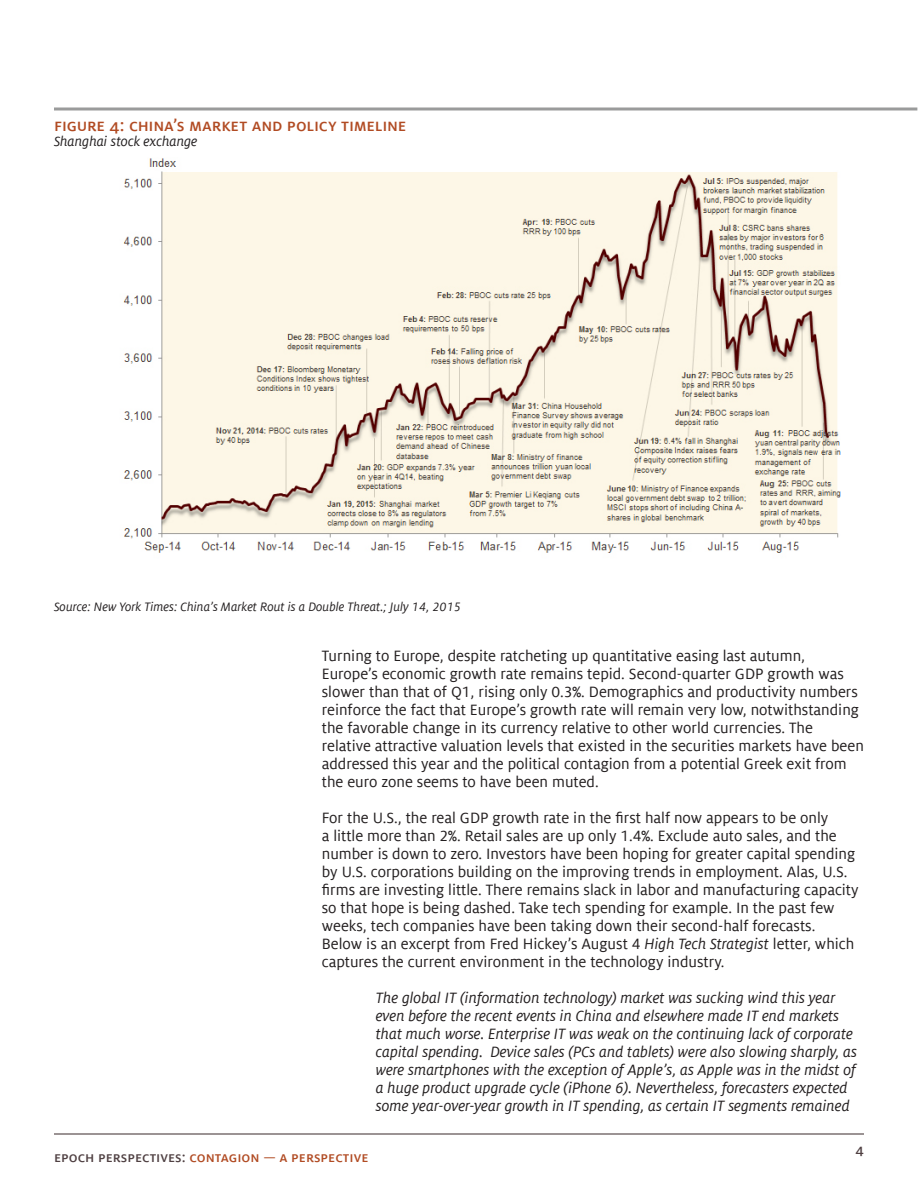
<style>
.page{position:relative;width:918px;height:1188px;background:#fff}
.page>*{position:absolute;margin:0;border:0;box-sizing:border-box;transform-origin:0 0}
.Chart_Info{font:500 18px "Milo Sc Offc Pro";letter-spacing:-.01em;color:#b14b23}
.t1{font:16.5px/18px "Milo Offc Pro";color:#231f20}
.t2{font:italic 16.5px/18px "Milo Offc Pro";color:#231f20}
.t3{font:500 15px "Milo Sc Offc Pro";color:#b14b23}
.Chart_Info-2{font:italic 15px "Milo Offc Pro";letter-spacing:-.005em;color:#231f20}
.t4{font:500 15px "Milo Sc Offc Pro";color:#4f4042}
.t5{font:italic 13.5px "Milo Offc Pro";color:#231f20}
.s1{font-style:italic}
.s2{color:#4f4042}
.s3{font-family:"Milo Offc Pro";font-weight:400}
</style>
<div class="page">
<hr style="left:54px;top:1133px;width:810px;height:2px;background:#4f4042">
<img style="left:123px;top:158px;width:718px;height:395px">
<hr style="left:54px;top:108px;width:863px;height:3px;background:#9a9b9b">
<p class="Chart_Info" style="left:54px;top:115px;width:354px">figure 4: china’s market and policy timeline</p>
<p class="Chart_Info-2" style="left:54px;top:133px;width:145px">Shanghai stock exchange</p>
<p class="t5" style="left:54px;top:599px;width:409px">Source: New York Times: China’s Market Rout is a Double Threat.; July 14, 2015</p>
<p class="t1" style="left:322px;top:647px;width:544px">Turning to Europe, despite ratcheting up quantitative easing last autumn, Europe’s economic growth rate remains tepid. Second-quarter GDP growth was slower than that of Q1, rising only 0.3%. Demographics and productivity numbers reinforce the fact that Europe’s growth rate will remain very low, notwithstanding the favorable change in its currency relative to other world currencies. The relative attractive valuation levels that existed in the securities markets have been addressed this year and the political contagion from a potential Greek exit from the euro zone seems to have been muted.</p>
<p class="t1" style="left:322px;top:809px;width:538px">For the U.S., the real GDP growth rate in the first half now appears to be only<br>a little more than 2%. Retail sales are up only 1.4%. Exclude auto sales, and the number is down to zero. Investors have been hoping for greater capital spending by U.S. corporations building on the improving trends in employment. Alas, U.S. firms are investing little. There remains slack in labor and manufacturing capacity so that hope is being dashed. Take tech spending for example. In the past few weeks, tech companies have been taking down their second-half forecasts.<br>Below is an excerpt from Fred Hickey’s August 4 <span class="s1">High Tech Strategist</span> letter, which captures the current environment in the technology industry.</p>
<p class="t2" style="left:376px;top:989px;width:483px">The global IT (information technology) market was sucking wind this year even before the recent events in China and elsewhere made IT end markets that much worse. Enterprise IT was weak on the continuing lack of corporate capital spending. Device sales (PCs and tablets) were also slowing sharply, as were smartphones with the exception of Apple’s, as Apple was in the midst of a huge product upgrade cycle (iPhone 6). Nevertheless, forecasters expected some year-over-year growth in IT spending, as certain IT segments remained</p>
<p class="t3" style="left:54px;top:1149px;width:316px"><span class="s2">epoch perspectives:</span> contagion <span class="s3">—</span> a perspective</p>
<p class="t4" style="left:855px;top:1141px;width:10px">4</p>
</div>
